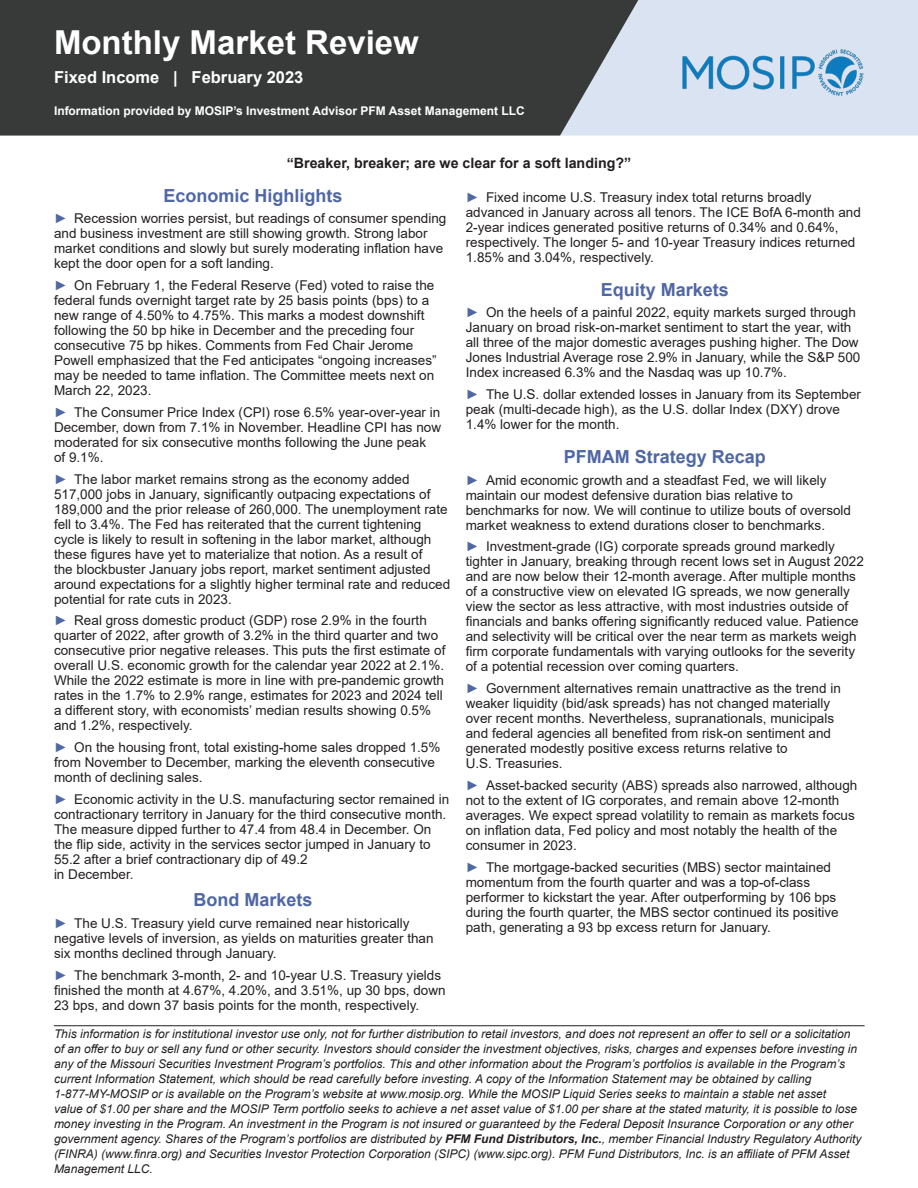
<style>
.page{position:relative;width:918px;height:1188px;background:#fff}
.page>*{position:absolute;margin:0;border:0;box-sizing:border-box;transform-origin:0 0}
.t1{font:700 33px "Arial";color:#fff}
.Section_Header{font:700 18px "Arial";color:#4f67a5}
.t2{font:700 16.5px "Arial";color:#fff}
.Body{font:700 14.25px "Arial";color:#231f20}
.t3{font:13.5px/15px "Arial";color:#231f20}
.t4{font:italic 12px/15px "Arial";color:#231f20}
.t5{font:700 12px "Arial";color:#fff}
.s1{color:#4f67a5}
.s2{font-weight:700}
</style>
<div class="page">
<div style="left:640px;top:0;width:278px;height:136px;background:#d9e3f1"></div>
<svg style="left:0;top:0;width:640px;height:136px;background:#424445"></svg>
<img style="left:681px;top:48px;width:184px;height:49px">
<hr style="left:54px;top:1025px;width:811px;height:1px;background:#231f20">
<h1 class="t1" style="left:54px;top:19px;width:366px">Monthly Market Review</h1>
<p class="t2" style="left:54px;top:66px;width:251px">Fixed Income | February 2023</p>
<p class="t5" style="left:54px;top:102px;width:472px">Information provided by MOSIP’s Investment Advisor PFM Asset Management LLC</p>
<p class="Body" style="left:287px;top:153px;width:346px">“Breaker, breaker; are we clear for a soft landing?”</p>
<p class="Section_Header" style="left:164px;top:183px;width:181px">Economic Highlights</p>
<p class="t3" style="left:54px;top:211px;width:394px"><span class="s1">►</span> Recession worries persist, but readings of consumer spending and business investment are still showing growth. Strong labor market conditions and slowly but surely moderating inflation have kept the door open for a soft landing.</p>
<p class="t3" style="left:54px;top:278px;width:384px"><span class="s1">►</span> On February 1, the Federal Reserve (Fed) voted to raise the federal funds overnight target rate by 25 basis points (bps) to a new range of 4.50% to 4.75%. This marks a modest downshift following the 50 bp hike in December and the preceding four consecutive 75 bp hikes. Comments from Fed Chair Jerome Powell emphasized that the Fed anticipates “ongoing increases” may be needed to tame inflation. The Committee meets next on March 22, 2023.</p>
<p class="t3" style="left:54px;top:405px;width:389px"><span class="s1">►</span> The Consumer Price Index (CPI) rose 6.5% year-over-year in December, down from 7.1% in November. Headline CPI has now moderated for six consecutive months following the June peak<br>of 9.1%.</p>
<p class="t3" style="left:54px;top:471px;width:398px"><span class="s1">►</span> The labor market remains strong as the economy added 517,000 jobs in January, significantly outpacing expectations of 189,000 and the prior release of 260,000. The unemployment rate fell to 3.4%. The Fed has reiterated that the current tightening cycle is likely to result in softening in the labor market, although these figures have yet to materialize that notion. As a result of<br>the blockbuster January jobs report, market sentiment adjusted around expectations for a slightly higher terminal rate and reduced potential for rate cuts in 2023.</p>
<p class="t3" style="left:54px;top:613px;width:393px"><span class="s1">►</span> Real gross domestic product (GDP) rose 2.9% in the fourth quarter of 2022, after growth of 3.2% in the third quarter and two consecutive prior negative releases. This puts the first estimate of overall U.S. economic growth for the calendar year 2022 at 2.1%.<br>While the 2022 estimate is more in line with pre-pandemic growth rates in the 1.7% to 2.9% range, estimates for 2023 and 2024 tell a different story, with economists’ median results showing 0.5% and 1.2%, respectively.</p>
<p class="t3" style="left:54px;top:740px;width:388px"><span class="s1">►</span> On the housing front, total existing-home sales dropped 1.5% from November to December, marking the eleventh consecutive month of declining sales.</p>
<p class="t3" style="left:54px;top:792px;width:397px"><span class="s1">►</span> Economic activity in the U.S. manufacturing sector remained in contractionary territory in January for the third consecutive month.<br>The measure dipped further to 47.4 from 48.4 in December. On the flip side, activity in the services sector jumped in January to 55.2 after a brief contractionary dip of 49.2<br>in December.</p>
<p class="Section_Header" style="left:194px;top:887px;width:121px">Bond Markets</p>
<p class="t3" style="left:54px;top:915px;width:381px"><span class="s1">►</span> The U.S. Treasury yield curve remained near historically negative levels of inversion, as yields on maturities greater than six months declined through January.</p>
<p class="t3" style="left:54px;top:967px;width:393px"><span class="s1">►</span> The benchmark 3-month, 2- and 10-year U.S. Treasury yields finished the month at 4.67%, 4.20%, and 3.51%, up 30 bps, down<br>23 bps, and down 37 basis points for the month, respectively.</p>
<p class="t3" style="left:466px;top:189px;width:397px"><span class="s1">►</span> Fixed income U.S. Treasury index total returns broadly advanced in January across all tenors. The ICE BofA 6-month and 2-year indices generated positive returns of 0.34% and 0.64%, respectively. The longer 5- and 10-year Treasury indices returned 1.85% and 3.04%, respectively.</p>
<p class="Section_Header" style="left:601px;top:277px;width:130px">Equity Markets</p>
<p class="t3" style="left:466px;top:305px;width:396px"><span class="s1">►</span> On the heels of a painful 2022, equity markets surged through January on broad risk-on-market sentiment to start the year, with all three of the major domestic averages pushing higher. The Dow Jones Industrial Average rose 2.9% in January, while the S&amp;P 500<br>Index increased 6.3% and the Nasdaq was up 10.7%.</p>
<p class="t3" style="left:466px;top:387px;width:397px"><span class="s1">►</span> The U.S. dollar extended losses in January from its September peak (multi-decade high), as the U.S. dollar Index (DXY) drove<br>1.4% lower for the month.</p>
<p class="Section_Header" style="left:564px;top:444px;width:204px">PFMAM Strategy Recap</p>
<p class="t3" style="left:466px;top:472px;width:387px"><span class="s1">►</span> Amid economic growth and a steadfast Fed, we will likely maintain our modest defensive duration bias relative to benchmarks for now. We will continue to utilize bouts of oversold market weakness to extend durations closer to benchmarks.</p>
<p class="t3" style="left:466px;top:539px;width:400px"><span class="s1">►</span> Investment-grade (IG) corporate spreads ground markedly tighter in January, breaking through recent lows set in August 2022 and are now below their 12-month average. After multiple months of a constructive view on elevated IG spreads, we now generally view the sector as less attractive, with most industries outside of financials and banks offering significantly reduced value. Patience and selectivity will be critical over the near term as markets weigh firm corporate fundamentals with varying outlooks for the severity of a potential recession over coming quarters.</p>
<p class="t3" style="left:466px;top:681px;width:377px"><span class="s1">►</span> Government alternatives remain unattractive as the trend in weaker liquidity (bid/ask spreads) has not changed materially over recent months. Nevertheless, supranationals, municipals and federal agencies all benefited from risk-on sentiment and generated modestly positive excess returns relative to<br>U.S. Treasuries.</p>
<p class="t3" style="left:466px;top:778px;width:393px"><span class="s1">►</span> Asset-backed security (ABS) spreads also narrowed, although not to the extent of IG corporates, and remain above 12-month averages. We expect spread volatility to remain as markets focus on inflation data, Fed policy and most notably the health of the consumer in 2023.</p>
<p class="t3" style="left:466px;top:859px;width:374px"><span class="s1">►</span> The mortgage-backed securities (MBS) sector maintained momentum from the fourth quarter and was a top-of-class performer to kickstart the year. After outperforming by 106 bps during the fourth quarter, the MBS sector continued its positive path, generating a 93 bp excess return for January.</p>
<p class="t4" style="left:54px;top:1027px;width:809px">This information is for institutional investor use only, not for further distribution to retail investors, and does not represent an offer to sell or a solicitation of an offer to buy or sell any fund or other security. Investors should consider the investment objectives, risks, charges and expenses before investing in any of the Missouri Securities Investment Program’s portfolios. This and other information about the Program’s portfolios is available in the Program’s current Information Statement, which should be read carefully before investing. A copy of the Information Statement may be obtained by calling 1-877-MY-MOSIP or is available on the Program’s website at www.mosip.org. While the MOSIP Liquid Series seeks to maintain a stable net asset<br>value of $1.00 per share and the MOSIP Term portfolio seeks to achieve a net asset value of $1.00 per share at the stated maturity, it is possible to lose money investing in the Program. An investment in the Program is not insured or guaranteed by the Federal Deposit Insurance Corporation or any other government agency. Shares of the Program’s portfolios are distributed by <span class="s2">PFM Fund Distributors, Inc.</span>, member Financial Industry Regulatory Authority (FINRA) (www.finra.org) and Securities Investor Protection Corporation (SIPC) (www.sipc.org). PFM Fund Distributors, Inc. is an affiliate of PFM Asset Management LLC.</p>
</div>
